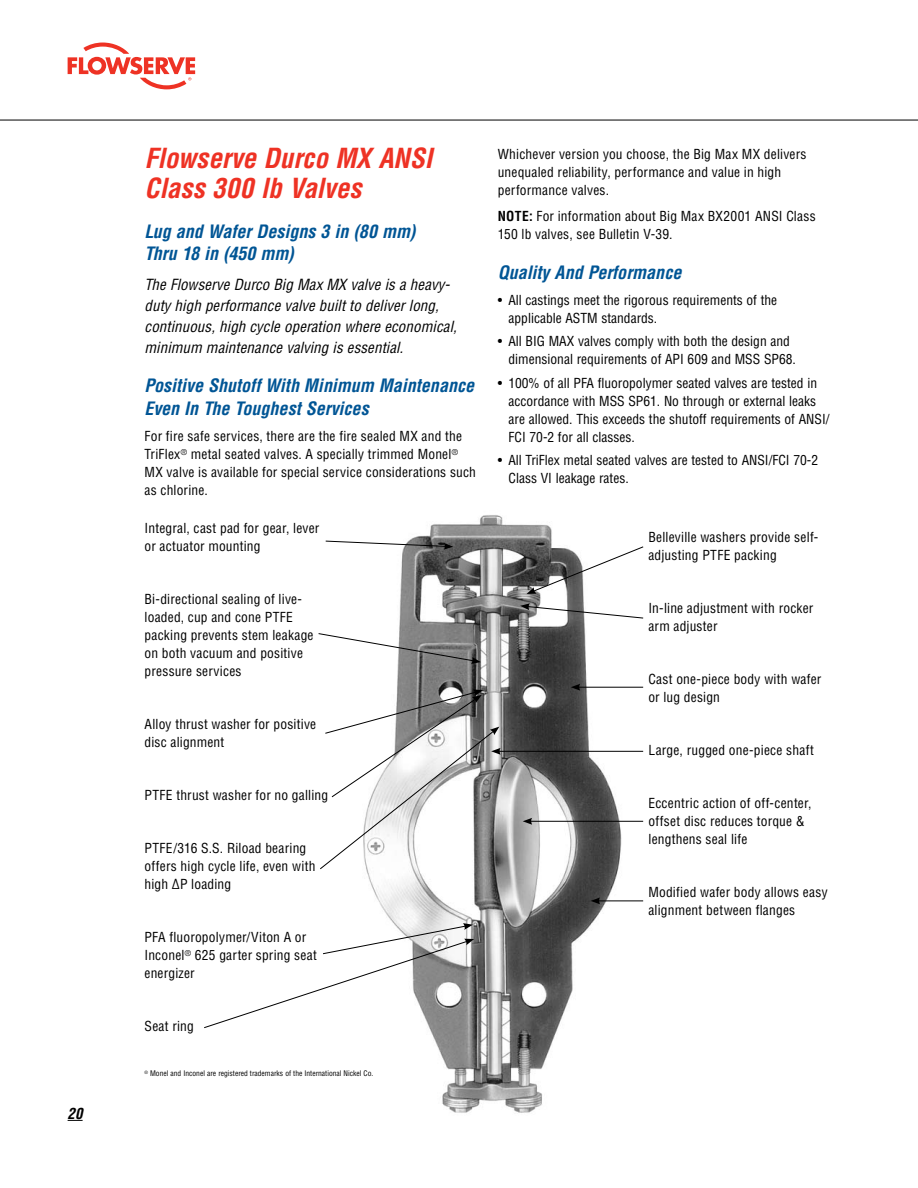
<style>
.page{position:relative;width:918px;height:1188px;background:#fff}
.page>*{position:absolute;margin:0;border:0;box-sizing:border-box;transform-origin:0 0}
.t1{font:italic 700 condensed 27px/30px "Helvetica LT Std";letter-spacing:-.005em;color:#ee3224}
.t2{font:italic 700 condensed 18px/22.5px "Helvetica LT Std";color:#005595}
.t3{font:italic condensed 15px/21px "Helvetica LT Std";letter-spacing:.005em;color:#000}
.t4{font:italic 700 condensed 15px "Helvetica LT Std";color:#000}
.t5{font:condensed 13.5px/18px "Helvetica LT Std";letter-spacing:.01em;color:#000}
.t6{font:condensed 7.5px "Helvetica LT Std";color:#000}
.s1{font-weight:700}
</style>
<div class="page">
<svg style="left:68px;top:43px;width:127px;height:46px"></svg>
<svg style="left:68px;top:1120px;width:15px;height:1px"></svg>
<hr style="left:0;top:120px;width:918px;height:1px;background:#000">
<img style="left:366px;top:515px;width:276px;height:598px">
<svg style="left:325px;top:540px;width:128px;height:10px"></svg>
<svg style="left:318px;top:633px;width:163px;height:31px"></svg>
<svg style="left:204px;top:923px;width:270px;height:106px"></svg>
<svg style="left:526px;top:546px;width:118px;height:48px"></svg>
<svg style="left:520px;top:603px;width:124px;height:16px"></svg>
<hr style="left:578px;top:687px;width:65px;height:1px;background:#000">
<svg style="left:571px;top:684px;width:9px;height:7px"></svg>
<hr style="left:598px;top:901px;width:45px;height:1px;background:#000">
<svg style="left:591px;top:897px;width:9px;height:7px"></svg>
<hr style="left:530px;top:821px;width:113px;height:1px;background:#000">
<svg style="left:523px;top:818px;width:9px;height:7px"></svg>
<hr style="left:498px;top:751px;width:145px;height:1px;background:#000">
<svg style="left:320px;top:689px;width:181px;height:181px"></svg>
<p class="t4" style="left:68px;top:1104px;width:16px">20</p>
<h1 class="t1" style="left:145px;top:144px;width:289px">Flowserve Durco MX ANSI<br>Class 300 lb Valves</h1>
<h2 class="t2" style="left:145px;top:220px;width:272px">Lug and Wafer Designs 3 in (80 mm)<br>Thru 18 in (450 mm)</h2>
<p class="t3" style="left:145px;top:274px;width:314px">The Flowserve Durco Big Max MX valve is a heavy&shy;duty high performance valve built to deliver long, continuous, high cycle operation where economical, minimum maintenance valving is essential.</p>
<h2 class="t2" style="left:145px;top:375px;width:331px">Positive Shutoff With Minimum Maintenance<br>Even In The Toughest Services</h2>
<p class="t5" style="left:145px;top:427px;width:333px">For fire safe services, there are the fire sealed MX and the TriFlex<sup>®</sup> metal seated valves. A specially trimmed Monel<sup>® </sup>MX valve is available for special service considerations such as chlorine.</p>
<p class="t5" style="left:145px;top:519px;width:176px">Integral, cast pad for gear, lever or actuator mounting</p>
<p class="t5" style="left:145px;top:590px;width:171px">Bi-directional sealing of live&shy;loaded, cup and cone PTFE packing prevents stem leakage on both vacuum and positive pressure services</p>
<p class="t5" style="left:145px;top:715px;width:173px">Alloy thrust washer for positive disc alignment</p>
<p class="t5" style="left:145px;top:786px;width:185px">PTFE thrust washer for no galling</p>
<p class="t5" style="left:145px;top:839px;width:172px">PTFE/316 S.S. Riload bearing offers high cycle life, even with high ∆P loading</p>
<p class="t5" style="left:145px;top:928px;width:174px">PFA fluoropolymer/Viton A or<br>Inconel<sup>®</sup> 625 garter spring seat energizer</p>
<p class="t5" style="left:145px;top:1017px;width:51px">Seat ring</p>
<p class="t6" style="left:145px;top:1069px;width:230px"><sup>®</sup> Monel and Inconel are registered trademarks of the International Nickel Co.</p>
<p class="t5" style="left:498px;top:145px;width:310px">Whichever version you choose, the Big Max MX delivers unequaled reliability, performance and value in high performance valves.</p>
<p class="t5" style="left:498px;top:207px;width:320px"><span class="s1">Note:</span> For information about Big Max BX2001 ANSI Class<br>150 lb valves, see Bulletin V-39.</p>
<h2 class="t2" style="left:498px;top:261px;width:185px">Quality And Performance</h2>
<p class="t5" style="left:509px;top:291px;width:270px;text-indent:-11px">• All castings meet the rigorous requirements of the applicable ASTM standards.</p>
<p class="t5" style="left:509px;top:332px;width:289px;text-indent:-11px">• All BIG MAX valves comply with both the design and dimensional requirements of API 609 and MSS SP68.</p>
<p class="t5" style="left:509px;top:374px;width:322px;text-indent:-11px">• 100% of all PFA fluoropolymer seated valves are tested in accordance with MSS SP61. No through or external leaks are allowed. This exceeds the shutoff requirements of ANSI/ FCI 70-2 for all classes.</p>
<p class="t5" style="left:509px;top:451px;width:311px;text-indent:-11px">• All TriFlex metal seated valves are tested to ANSI/FCI 70-2<br>Class VI leakage rates.</p>
<p class="t5" style="left:648px;top:528px;width:171px">Belleville washers provide self&shy;adjusting PTFE packing</p>
<p class="t5" style="left:648px;top:599px;width:166px">In-line adjustment with rocker arm adjuster</p>
<p class="t5" style="left:648px;top:670px;width:175px">Cast one-piece body with wafer or lug design</p>
<p class="t5" style="left:648px;top:741px;width:167px">Large, rugged one-piece shaft</p>
<p class="t5" style="left:648px;top:794px;width:164px">Eccentric action of off-center, offset disc reduces torque &amp; lengthens seal life</p>
<p class="t5" style="left:648px;top:883px;width:181px">Modified wafer body allows easy alignment between flanges</p>
</div>
